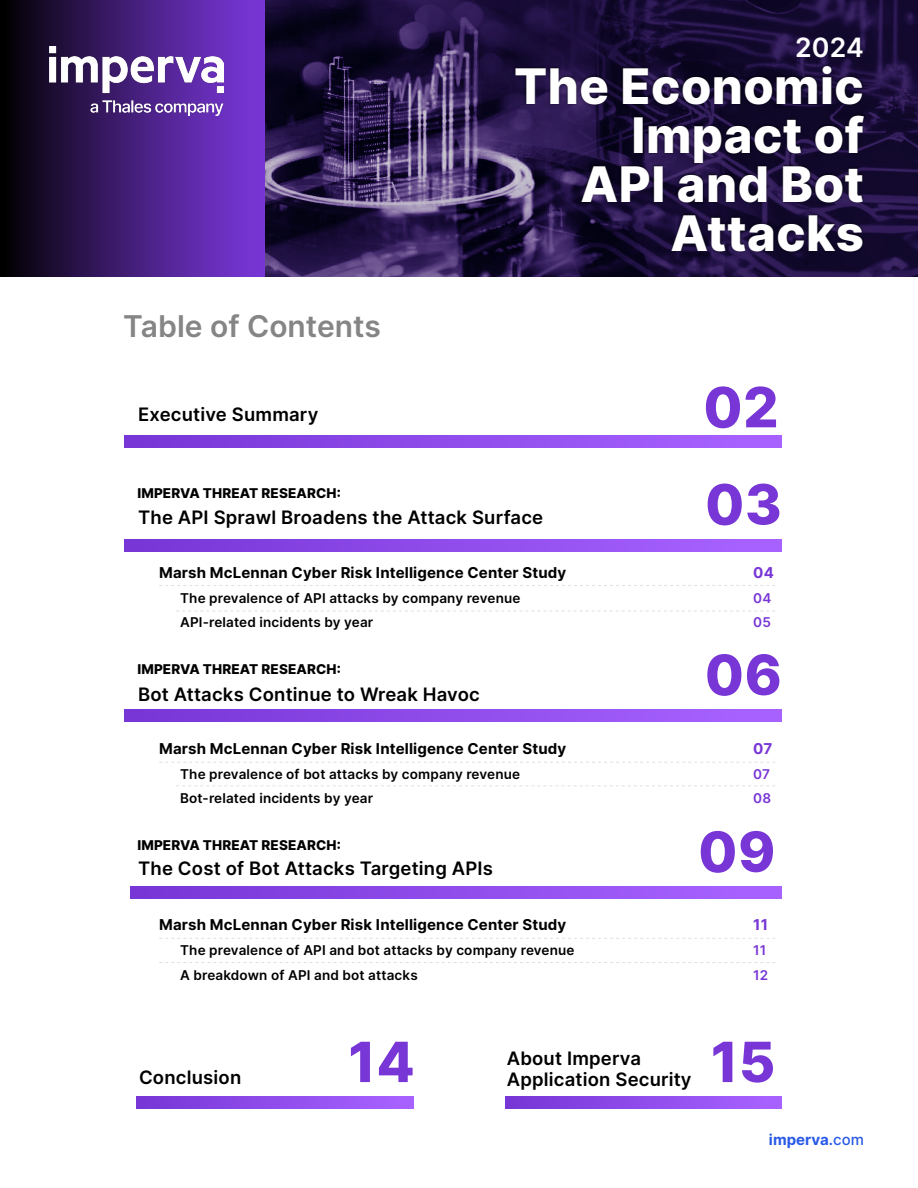
<style>
.page{position:relative;width:918px;height:1188px;background:#fff}
.page>*{position:absolute;margin:0;border:0;box-sizing:border-box;transform-origin:0 0}
.t1{font:800 55.5px "Inter";letter-spacing:.01em;color:#7836d6}
.t2{font:800 49.05px/49.1px "Inter";letter-spacing:.01em;color:#fff;text-align:right}
.t3{font:600 30px "Inter";color:#858585}
.t4{font:600 26.7px "Inter";color:#fff}
.t5{font:600 18.45px/21.3px "Inter";letter-spacing:.01em;color:#000}
.t6{font:700 15px "Inter";letter-spacing:.01em;color:#000}
.t7{font:700 15px "Inter";color:#285ae6}
.t8{font:700 15px "Inter";color:#7836d6}
.t9{font:600 13.5px "Inter";letter-spacing:.01em;color:#000}
.t10{font:800 13.5px "Inter";letter-spacing:.01em;color:#000}
.t11{font:600 13.5px "Inter";letter-spacing:.01em;color:#7836d6}
.s1{font-weight:600}
.s2{font-weight:500}
</style>
<div class="page">
<svg style="left:264px;top:0;width:654px;height:276px;background:#281a46"></svg>
<div style="left:0;top:0;width:264px;height:276px;background:linear-gradient(to right,#030106,#7f39e2)"></div>
<img style="left:50px;top:46px;width:174px;height:69px">
<svg style="left:124px;top:435px;width:658px;height:13px;background:#904ceb"></svg>
<svg style="left:124px;top:539px;width:658px;height:12px;background:#904ceb"></svg>
<svg style="left:124px;top:709px;width:658px;height:13px;background:#904ceb"></svg>
<svg style="left:131px;top:886px;width:651px;height:12px;background:#904ceb"></svg>
<svg style="left:505px;top:1097px;width:277px;height:12px;background:#904ceb"></svg>
<svg style="left:176px;top:611px;width:599px;height:1px"></svg>
<svg style="left:159px;top:585px;width:616px;height:1px"></svg>
<svg style="left:176px;top:785px;width:599px;height:1px"></svg>
<svg style="left:159px;top:762px;width:616px;height:1px"></svg>
<svg style="left:159px;top:938px;width:616px;height:1px"></svg>
<svg style="left:159px;top:962px;width:616px;height:1px"></svg>
<svg style="left:137px;top:1097px;width:276px;height:12px;background:#904ceb"></svg>
<div style="left:512px;top:63px;width:355px;height:191px;background:#000;opacity:.75"></div>
<h3 class="t4" style="left:795px;top:28px;width:70px">2024</h3>
<h3 class="t3" style="left:123px;top:304px;width:259px">Table of Contents</h3>
<h3 class="t5" style="left:138px;top:404px;width:182px">Executive Summary</h3>
<h2 class="t2" style="left:514px;top:60px;width:352px">The Economic<br>Impact of<br>API and Bot<br>Attacks</h2>
<h1 class="t1" style="left:703px;top:367px;width:77px">02</h1>
<p class="t10" style="left:137px;top:484px;width:205px">IMPERVA THREAT RESEARCH:</p>
<h3 class="t5" style="left:138px;top:507px;width:407px">The API Sprawl Broadens the Attack Surface</h3>
<h1 class="t1" style="left:705px;top:464px;width:78px">03</h1>
<p class="t6" style="left:159px;top:561px;width:409px">Marsh McLennan Cyber Risk Intelligence Center Study</p>
<p class="t8" style="left:753px;top:561px;width:22px">04</p>
<p class="t9" style="left:180px;top:588px;width:342px">The prevalence of API attacks by company revenue</p>
<p class="t11" style="left:753px;top:588px;width:20px">04</p>
<p class="t9" style="left:180px;top:613px;width:195px">API-related incidents by year</p>
<p class="t11" style="left:753px;top:613px;width:19px">05</p>
<p class="t10" style="left:137px;top:660px;width:205px">IMPERVA THREAT RESEARCH:</p>
<h3 class="t5" style="left:138px;top:683px;width:343px">Bot Attacks Continue to Wreak Havoc</h3>
<h1 class="t1" style="left:705px;top:634px;width:79px">06</h1>
<p class="t6" style="left:159px;top:738px;width:409px">Marsh McLennan Cyber Risk Intelligence Center Study</p>
<p class="t8" style="left:753px;top:738px;width:21px">07</p>
<p class="t9" style="left:180px;top:764px;width:341px">The prevalence of bot attacks by company revenue</p>
<p class="t11" style="left:753px;top:764px;width:18px">07</p>
<p class="t9" style="left:180px;top:789px;width:194px">Bot-related incidents by year</p>
<p class="t11" style="left:753px;top:789px;width:19px">08</p>
<p class="t10" style="left:137px;top:835px;width:205px">IMPERVA THREAT RESEARCH:</p>
<h3 class="t5" style="left:138px;top:857px;width:356px">The Cost of Bot Attacks Targeting APIs</h3>
<h1 class="t1" style="left:698px;top:811px;width:79px">09</h1>
<p class="t6" style="left:159px;top:914px;width:409px">Marsh McLennan Cyber Risk Intelligence Center Study</p>
<p class="t8" style="left:753px;top:914px;width:16px">11</p>
<p class="t9" style="left:180px;top:940px;width:396px">The prevalence of API and bot attacks by company revenue</p>
<p class="t11" style="left:753px;top:940px;width:15px">11</p>
<p class="t9" style="left:180px;top:965px;width:239px">A breakdown of API and bot attacks</p>
<p class="t11" style="left:753px;top:965px;width:17px">12</p>
<h3 class="t5" style="left:139px;top:1066px;width:104px">Conclusion</h3>
<h1 class="t1" style="left:348px;top:1021px;width:68px">14</h1>
<h3 class="t5" style="left:507px;top:1047px;width:186px">About Imperva<br>Application Security</h3>
<h1 class="t1" style="left:711px;top:1021px;width:66px">15</h1>
<p class="t7" style="left:769px;top:1128px;width:97px">imperva<span class="s1">.</span><span class="s2">com</span></p>
</div>
